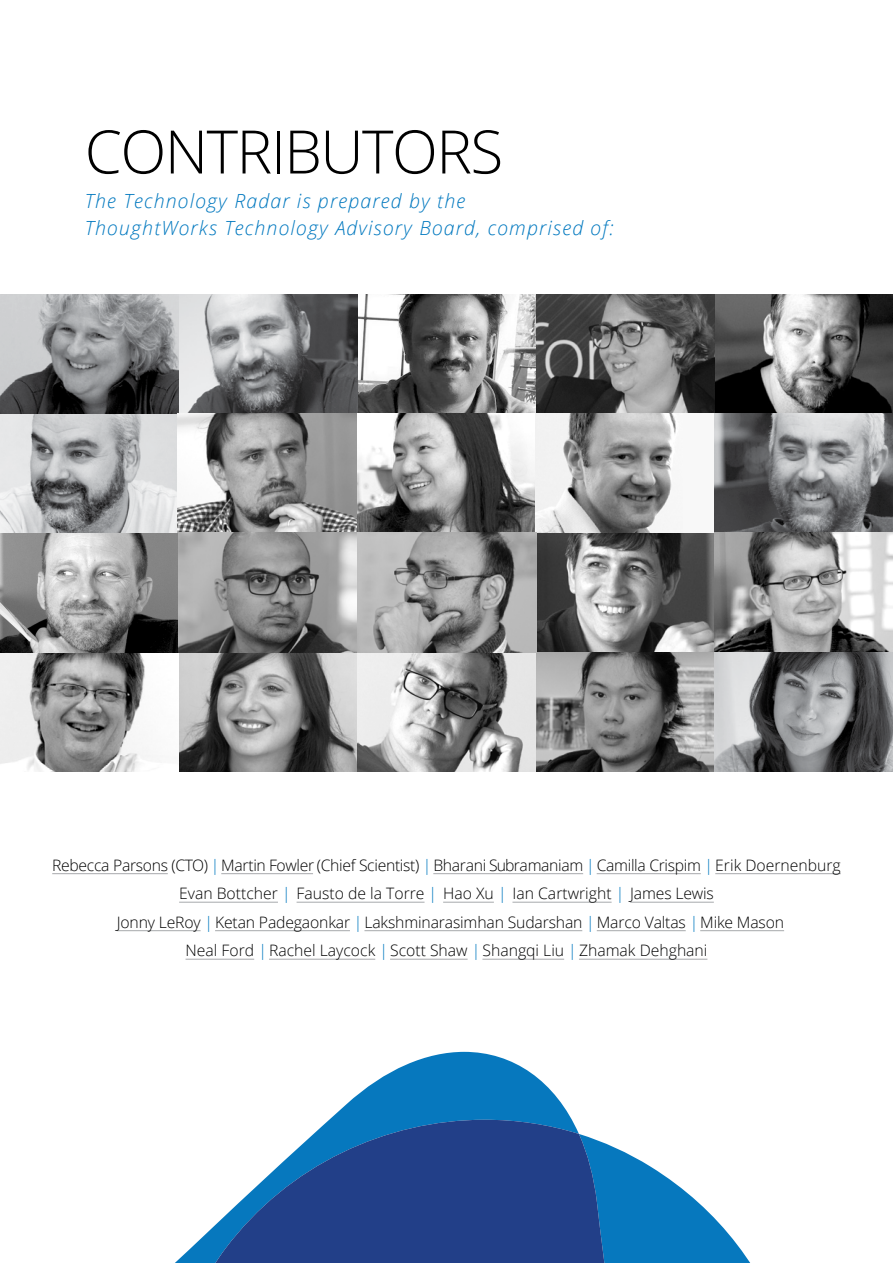
<style>
.page{position:relative;width:893px;height:1263px;background:#fff}
.page>*{position:absolute;margin:0;border:0;box-sizing:border-box;transform-origin:0 0}
.t1{font:300 60px "Open Sans";letter-spacing:-.025em;color:#000}
.t2{font:italic 300 19.5px/27px "Open Sans";letter-spacing:.06em;color:#0078bf}
.t3{font:300 15.75px/28.5px "Open Sans";letter-spacing:-.01em;color:#000;text-align:center}
.s1{color:#0078bf}
</style>
<div class="page">
<img style="left:179px;top:294px;width:714px;height:120px">
<img style="left:179px;top:533px;width:714px;height:119px">
<img style="left:714px;top:414px;width:179px;height:119px">
<img style="left:0;top:652px;width:893px;height:119px">
<img style="left:179px;top:414px;width:356px;height:119px">
<img style="left:0;top:294px;width:179px;height:358px">
<svg style="left:535px;top:414px;width:141px;height:119px"></svg>
<svg style="left:662px;top:1174px;width:89px;height:89px;fill:#0678be"></svg>
<svg style="left:329px;top:1052px;width:243px;height:68px;fill:#0678be"></svg>
<svg style="left:175px;top:1120px;width:487px;height:143px;fill:#223f88"></svg>
<hr style="left:52px;top:873px;width:116px;height:1px;background:#a7a9ac">
<hr style="left:221px;top:873px;width:92px;height:1px;background:#a7a9ac">
<hr style="left:433px;top:873px;width:150px;height:1px;background:#a7a9ac">
<hr style="left:597px;top:873px;width:104px;height:1px;background:#a7a9ac">
<hr style="left:715px;top:873px;width:126px;height:1px;background:#a7a9ac">
<hr style="left:179px;top:902px;width:99px;height:1px;background:#a7a9ac">
<hr style="left:297px;top:902px;width:128px;height:1px;background:#a7a9ac">
<hr style="left:443px;top:902px;width:51px;height:1px;background:#a7a9ac">
<hr style="left:512px;top:902px;width:100px;height:1px;background:#a7a9ac">
<hr style="left:630px;top:902px;width:84px;height:1px;background:#a7a9ac">
<hr style="left:117px;top:930px;width:84px;height:1px;background:#a7a9ac">
<hr style="left:215px;top:930px;width:135px;height:1px;background:#a7a9ac">
<hr style="left:364px;top:930px;width:218px;height:1px;background:#a7a9ac">
<hr style="left:597px;top:930px;width:89px;height:1px;background:#a7a9ac">
<hr style="left:700px;top:930px;width:84px;height:1px;background:#a7a9ac">
<hr style="left:186px;top:959px;width:68px;height:1px;background:#a7a9ac">
<hr style="left:269px;top:959px;width:106px;height:1px;background:#a7a9ac">
<hr style="left:390px;top:959px;width:78px;height:1px;background:#a7a9ac">
<hr style="left:482px;top:959px;width:82px;height:1px;background:#a7a9ac">
<hr style="left:579px;top:959px;width:128px;height:1px;background:#a7a9ac">
<h1 class="t1" style="left:85px;top:111px;width:420px">CONTRIBUTORS</h1>
<p class="t2" style="left:85px;top:187px;width:530px">The Technology Radar is prepared by the<br>ThoughtWorks Technology Advisory Board, comprised of:</p>
<p class="t3" style="left:52px;top:850px;width:790px">Rebecca Parsons (CTO) <span class="s1">|</span>Martin Fowler (Chief Scientist) <span class="s1">|</span> Bharani Subramaniam <span class="s1">|</span> Camilla Crispim <span class="s1">|</span> Erik Doernenburg Evan Bottcher <span class="s1">|</span> Fausto de la Torre <span class="s1">|</span> Hao Xu <span class="s1">|</span> Ian Cartwright <span class="s1">|</span> James Lewis<br>Jonny LeRoy <span class="s1">|</span>Ketan Padegaonkar <span class="s1">|</span>Lakshminarasimhan Sudarshan <span class="s1">|</span>Marco Valtas <span class="s1">|</span>Mike Mason<br>Neal Ford <span class="s1">|</span>Rachel Laycock <span class="s1">|</span> Scott Shaw <span class="s1">|</span> Shangqi Liu <span class="s1">|</span>Zhamak Dehghani</p>
</div>
